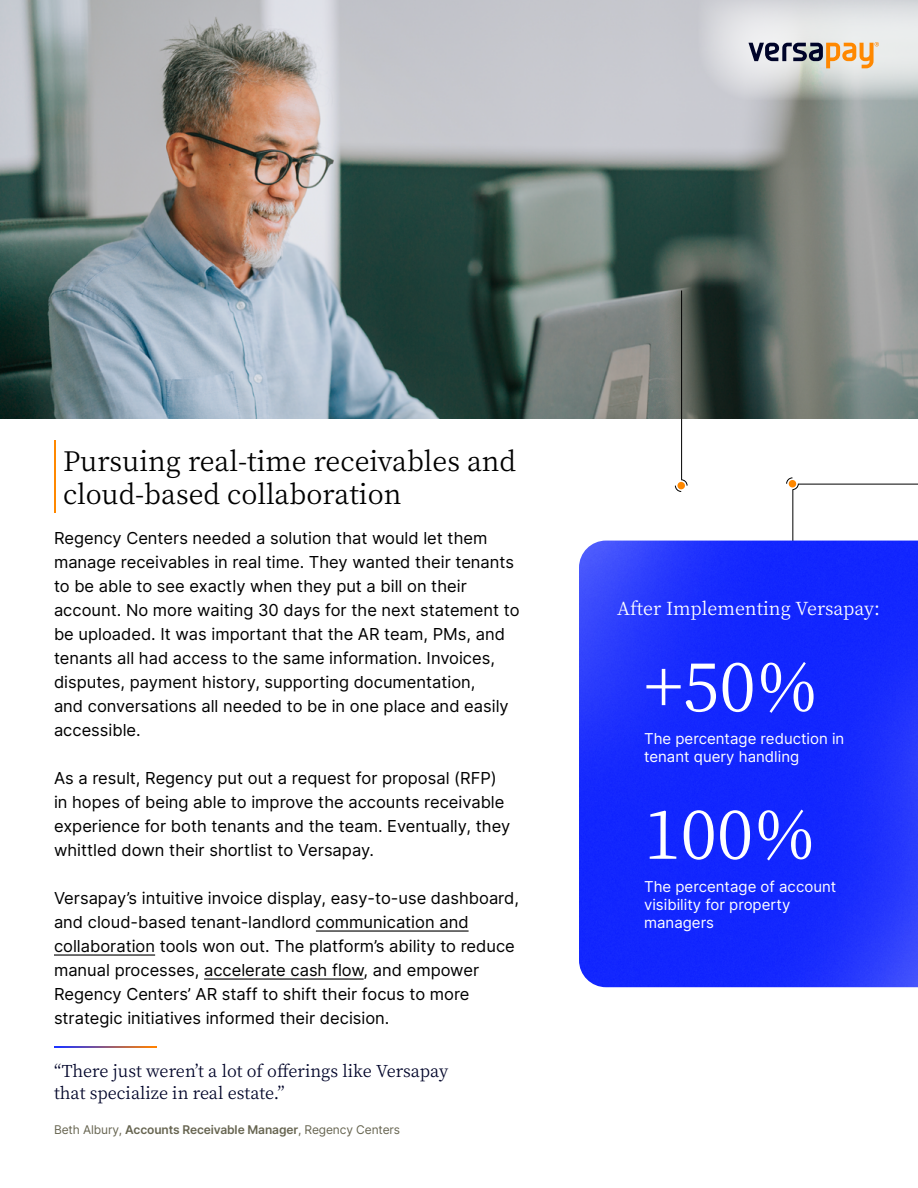
<style>
.page{position:relative;width:918px;height:1188px;background:#fff}
.page>*{position:absolute;margin:0;border:0;box-sizing:border-box;transform-origin:0 0}
.t1{font:67.5px "Noto Serif JP";color:#fff}
.t2{font:27px/32.4px "Noto Serif JP";color:#000}
.t3{font:18px "Noto Serif JP";color:#fff}
.t4{font:16.5px/24px "Inter";color:#000}
.t5{font:16.5px/22.5px "Noto Serif JP";color:#000429}
.t6{font:15px/18px "Inter";color:#fff}
.t7{font:12px "Inter";letter-spacing:-.01em;color:#676551}
.s1{font-weight:600}
</style>
<div class="page">
<img style="left:0;top:0;width:918px;height:418px">
<hr style="left:681px;top:291px;width:1px;height:189px;background:#000">
<svg style="left:675px;top:479px;width:13px;height:13px"></svg>
<hr style="left:316px;top:930px;width:153px;height:2px;background:#000">
<hr style="left:54px;top:954px;width:101px;height:2px;background:#000">
<hr style="left:204px;top:978px;width:160px;height:2px;background:#000">
<hr style="left:54px;top:440px;width:2px;height:73px;background:#f80">
<hr style="left:798px;top:484px;width:120px;height:1px;background:#000">
<svg style="left:786px;top:477px;width:13px;height:13px"></svg>
<hr style="left:792px;top:490px;width:1px;height:65px;background:#000">
<img style="left:579px;top:541px;width:339px;height:446px">
<svg style="left:54px;top:1046px;width:102px;height:2px"></svg>
<svg style="left:698px;top:0;width:220px;height:101px;background:#d2d2d0"></svg>
<h2 class="t2" style="left:63px;top:446px;width:455px">Pursuing real-time receivables and cloud-based collaboration</h2>
<p class="t4" style="left:54px;top:526px;width:467px">Regency Centers needed a solution that would let them manage receivables in real time. They wanted their tenants to be able to see exactly when they put a bill on their account. No more waiting 30 days for the next statement to be uploaded. It was important that the AR team, PMs, and tenants all had access to the same information. Invoices, disputes, payment history, supporting documentation,<br>and conversations all needed to be in one place and easily accessible.</p>
<p class="t4" style="left:54px;top:766px;width:458px">As a result, Regency put out a request for proposal (RFP) in hopes of being able to improve the accounts receivable experience for both tenants and the team. Eventually, they whittled down their shortlist to Versapay.</p>
<p class="t4" style="left:54px;top:886px;width:467px">Versapay’s intuitive invoice display, easy-to-use dashboard, and cloud-based tenant-landlord communication and collaboration tools won out. The platform’s ability to reduce manual processes, accelerate cash flow, and empower Regency Centers’ AR staff to shift their focus to more strategic initiatives informed their decision.</p>
<p class="t5" style="left:54px;top:1060px;width:396px">“There just weren’t a lot of offerings like Versapay that specialize in real estate.”</p>
<p class="t7" style="left:54px;top:1121px;width:348px">Beth Albury, <span class="s1">Accounts Receivable Manager</span>, Regency Centers</p>
<p class="t3" style="left:617px;top:598px;width:264px">After Implementing Versapay:</p>
<h1 class="t1" style="left:644px;top:648px;width:176px">+50%</h1>
<p class="t6" style="left:644px;top:729px;width:202px">The percentage reduction in tenant query handling</p>
<h1 class="t1" style="left:644px;top:796px;width:174px">100%</h1>
<p class="t6" style="left:644px;top:877px;width:194px">The percentage of account visibility for property managers</p>
</div>
